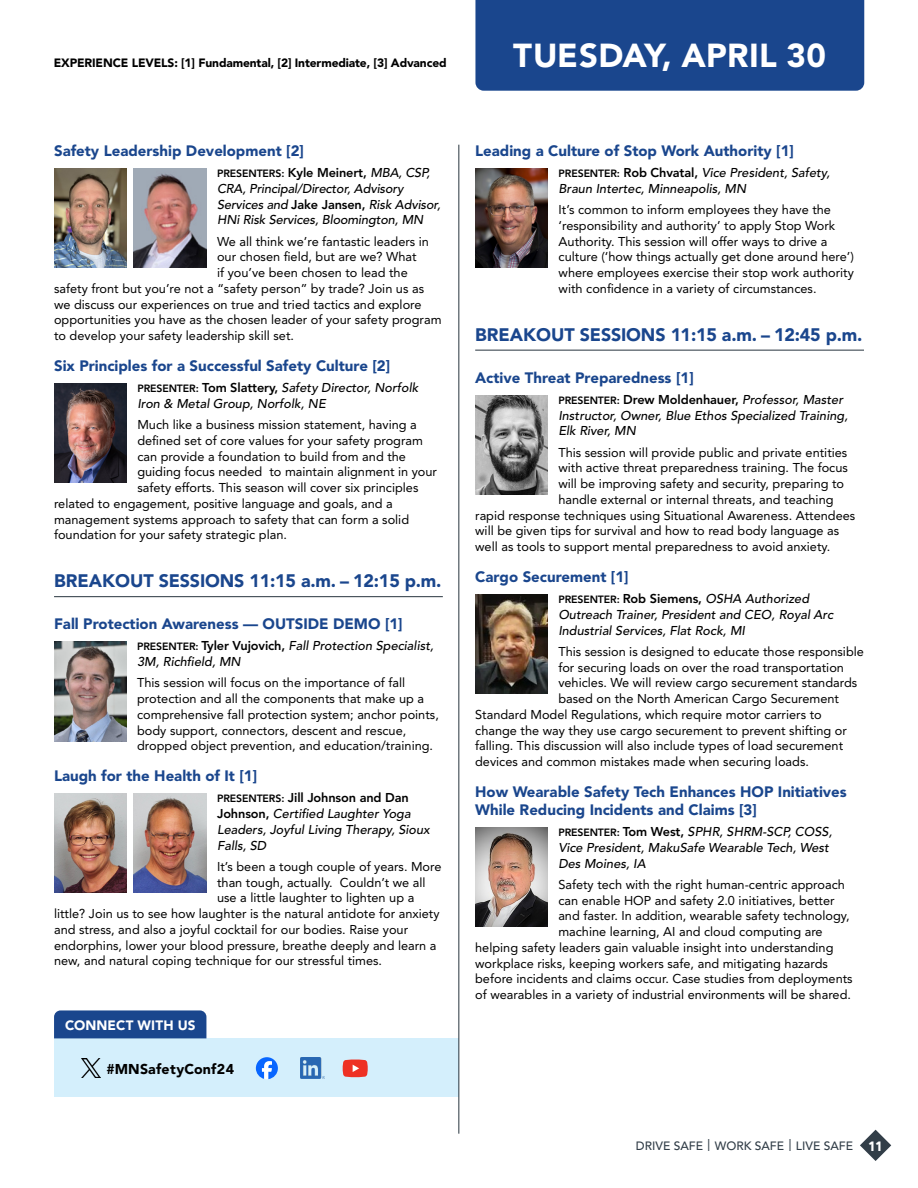
<style>
.page{position:relative;width:918px;height:1188px;background:#fff}
.page>*{position:absolute;margin:0;border:0;box-sizing:border-box;transform-origin:0 0}
.t1{font:900 33px "Avenir LT Std";letter-spacing:.01em;color:#fff}
.t2{font:900 18px "Avenir LT Std";letter-spacing:-.01em;color:#1a468d}
.t3{font:900 15px/18px "Avenir LT Std";color:#1a468d}
.t4{font:900 14.1px "Avenir LT Std";letter-spacing:.01em;color:#000}
.t5{font:900 13.5px "Avenir LT Std";color:#fff}
.t6{font:12.75px/15.8px "Avenir LT Std";color:#000}
.t7{font:italic 500 12.75px/15.8px "Avenir LT Std";color:#000}
.t8{font:900 12px "Avenir LT Std";letter-spacing:-.01em;color:#000}
.t9{font:500 12px "Avenir LT Std";color:#323e48}
.s1{font-weight:800;font-style:normal;font-size:10.5px}
.s2{font-weight:800;font-style:normal}
.s3{font-family:"Avenir Next Condensed";font-weight:700;font-size:13.5px;color:#fff}
</style>
<div class="page">
<div style="left:475px;top:0;width:389px;height:91px;background:#1a468d"></div>
<hr style="left:54px;top:596px;width:389px;height:1px;background:#323e48">
<hr style="left:475px;top:350px;width:389px;height:1px;background:#323e48">
<img style="left:54px;top:793px;width:73px;height:99px">
<img style="left:134px;top:793px;width:72px;height:99px">
<img style="left:134px;top:168px;width:72px;height:100px">
<img style="left:475px;top:168px;width:73px;height:100px">
<img style="left:475px;top:395px;width:73px;height:100px">
<img style="left:475px;top:594px;width:73px;height:99px">
<img style="left:54px;top:642px;width:72px;height:99px">
<div style="left:54px;top:1038px;width:405px;height:59px;background:#d4effc"></div>
<div style="left:54px;top:1010px;width:152px;height:28px;background:#1a468d"></div>
<img style="left:475px;top:827px;width:73px;height:100px">
<img style="left:54px;top:384px;width:73px;height:99px">
<img style="left:54px;top:168px;width:72px;height:100px">
<svg style="left:860px;top:1130px;width:31px;height:31px"></svg>
<svg style="left:256px;top:1057px;width:22px;height:22px"></svg>
<svg style="left:343px;top:1060px;width:25px;height:17px"></svg>
<img style="left:82px;top:1058px;width:19px;height:20px">
<img style="left:300px;top:1058px;width:24px;height:20px">
<hr style="left:458px;top:145px;width:1px;height:989px;background:#323e48">
<p class="t8" style="left:54px;top:56px;width:395px">EXPERIENCE LEVELS: [1] Fundamental, [2] Intermediate, [3] Advanced</p>
<h1 class="t1" style="left:513px;top:36px;width:314px">TUESDAY, APRIL 30</h1>
<p class="t3" style="left:54px;top:142px;width:251px">Safety Leadership Development [2]</p>
<p class="t7" style="left:217px;top:165px;width:225px"><span class="s1">PRESENTERS:</span> <span class="s2">Kyle Meinert,</span> MBA, CSP, CRA, Principal/Director, Advisory Services and <span class="s2">Jake Jansen,</span> Risk Advisor, HNi Risk Services, Bloomington, MN</p>
<p class="t6" style="left:217px;top:233px;width:213px">We all think we’re fantastic leaders in</p>
<p class="t6" style="left:217px;top:249px;width:201px">our chosen field, but are we? What</p>
<p class="t6" style="left:217px;top:265px;width:192px">if you’ve been chosen to lead the</p>
<p class="t6" style="left:54px;top:281px;width:372px">safety front but you’re not a “safety person” by trade? Join us as</p>
<p class="t6" style="left:54px;top:296px;width:369px">we discuss our experiences on true and tried tactics and explore</p>
<p class="t6" style="left:54px;top:312px;width:389px">opportunities you have as the chosen leader of your safety program</p>
<p class="t6" style="left:54px;top:328px;width:241px">to develop your safety leadership skill set.</p>
<p class="t3" style="left:54px;top:357px;width:338px">Six Principles for a Successful Safety Culture [2]</p>
<p class="t7" style="left:137px;top:380px;width:283px"><span class="s1">PRESENTER:</span> <span class="s2">Tom Slattery,</span> Safety Director, Norfolk<br>Iron &amp; Metal Group, Norfolk, NE</p>
<p class="t6" style="left:137px;top:417px;width:281px">Much like a business mission statement, having a</p>
<p class="t6" style="left:137px;top:433px;width:287px">defined set of core values for your safety program</p>
<p class="t6" style="left:137px;top:448px;width:270px">can provide a foundation to build from and the</p>
<p class="t6" style="left:137px;top:464px;width:301px">guiding focus needed to maintain alignment in your</p>
<p class="t6" style="left:137px;top:480px;width:283px">safety efforts. This season will cover six principles</p>
<p class="t6" style="left:54px;top:496px;width:340px">related to engagement, positive language and goals, and a</p>
<p class="t6" style="left:54px;top:511px;width:357px">management systems approach to safety that can form a solid</p>
<p class="t6" style="left:54px;top:527px;width:234px">foundation for your safety strategic plan.</p>
<h2 class="t2" style="left:54px;top:570px;width:389px">BREAKOUT SESSIONS 11:15 a.m. – 12:15 p.m.</h2>
<p class="t3" style="left:54px;top:615px;width:350px">Fall Protection Awareness — OUTSIDE DEMO [1]</p>
<p class="t7" style="left:137px;top:638px;width:298px"><span class="s1">PRESENTER:</span> <span class="s2">Tyler Vujovich,</span> Fall Protection Specialist,<br>3M, Richfield, MN</p>
<p class="t6" style="left:137px;top:675px;width:303px">This session will focus on the importance of fall protection and all the components that make up a comprehensive fall protection system; anchor points, body support, connectors, descent and rescue, dropped object prevention, and education/training.</p>
<p class="t3" style="left:54px;top:767px;width:205px">Laugh for the Health of It [1]</p>
<p class="t7" style="left:217px;top:790px;width:214px"><span class="s1">PRESENTERS:</span> <span class="s2">Jill Johnson and Dan<br>Johnson,</span> Certified Laughter Yoga<br>Leaders, Joyful Living Therapy, Sioux<br>Falls, SD</p>
<p class="t6" style="left:217px;top:859px;width:226px">It’s been a tough couple of years. More</p>
<p class="t6" style="left:217px;top:874px;width:210px">than tough, actually. Couldn’t we all</p>
<p class="t6" style="left:217px;top:890px;width:199px">use a little laughter to lighten up a</p>
<p class="t6" style="left:54px;top:906px;width:387px">little? Join us to see how laughter is the natural antidote for anxiety</p>
<p class="t6" style="left:54px;top:922px;width:356px">and stress, and also a joyful cocktail for our bodies. Raise your</p>
<p class="t6" style="left:54px;top:937px;width:384px">endorphins, lower your blood pressure, breathe deeply and learn a</p>
<p class="t6" style="left:54px;top:953px;width:330px">new, and natural coping technique for our stressful times.</p>
<p class="t5" style="left:65px;top:1017px;width:132px">CONNECT WITH US</p>
<p class="t4" style="left:106px;top:1061px;width:129px">#MNSafetyConf24</p>
<p class="t3" style="left:475px;top:142px;width:320px">Leading a Culture of Stop Work Authority [1]</p>
<p class="t7" style="left:559px;top:165px;width:273px"><span class="s1">PRESENTER:</span> <span class="s2">Rob Chvatal,</span> Vice President, Safety,<br>Braun Intertec, Minneapolis, MN</p>
<p class="t6" style="left:559px;top:202px;width:297px">It’s common to inform employees they have the ‘responsibility and authority’ to apply Stop Work Authority. This session will offer ways to drive a culture (‘how things actually get done around here’) where employees exercise their stop work authority with confidence in a variety of circumstances.</p>
<h2 class="t2" style="left:475px;top:324px;width:389px">BREAKOUT SESSIONS 11:15 a.m. – 12:45 p.m.</h2>
<p class="t3" style="left:475px;top:368px;width:220px">Active Threat Preparedness [1]</p>
<p class="t7" style="left:558px;top:392px;width:291px"><span class="s1">PRESENTER:</span> <span class="s2">Drew Moldenhauer,</span> Professor, Master<br>Instructor, Owner, Blue Ethos Specialized Training,<br>Elk River, MN</p>
<p class="t6" style="left:558px;top:444px;width:291px">This session will provide public and private entities</p>
<p class="t6" style="left:558px;top:460px;width:291px">with active threat preparedness training. The focus</p>
<p class="t6" style="left:558px;top:476px;width:287px">will be improving safety and security, preparing to</p>
<p class="t6" style="left:558px;top:492px;width:277px">handle external or internal threats, and teaching</p>
<p class="t6" style="left:475px;top:507px;width:382px">rapid response techniques using Situational Awareness. Attendees</p>
<p class="t6" style="left:475px;top:523px;width:366px">will be given tips for survival and how to read body language as</p>
<p class="t6" style="left:475px;top:539px;width:357px">well as tools to support mental preparedness to avoid anxiety.</p>
<p class="t3" style="left:475px;top:568px;width:155px">Cargo Securement [1]</p>
<p class="t7" style="left:558px;top:591px;width:276px"><span class="s1">PRESENTER:</span> <span class="s2">Rob Siemens,</span> OSHA Authorized<br>Outreach Trainer, President and CEO, Royal Arc<br>Industrial Services, Flat Rock, MI</p>
<p class="t6" style="left:558px;top:644px;width:307px">This session is designed to educate those responsible</p>
<p class="t6" style="left:558px;top:659px;width:287px">for securing loads on over the road transportation</p>
<p class="t6" style="left:558px;top:675px;width:300px">vehicles. We will review cargo securement standards</p>
<p class="t6" style="left:558px;top:691px;width:282px">based on the North American Cargo Securement</p>
<p class="t6" style="left:475px;top:707px;width:348px">Standard Model Regulations, which require motor carriers to</p>
<p class="t6" style="left:475px;top:722px;width:373px">change the way they use cargo securement to prevent shifting or</p>
<p class="t6" style="left:475px;top:738px;width:369px">falling. This discussion will also include types of load securement</p>
<p class="t6" style="left:475px;top:754px;width:335px">devices and common mistakes made when securing loads.</p>
<p class="t3" style="left:475px;top:783px;width:373px">How Wearable Safety Tech Enhances HOP Initiatives<br>While Reducing Incidents and Claims [3]</p>
<p class="t7" style="left:558px;top:824px;width:275px"><span class="s1">PRESENTER:</span> <span class="s2">Tom West,</span> SPHR, SHRM-SCP, COSS,<br>Vice President, MakuSafe Wearable Tech, West<br>Des Moines, IA</p>
<p class="t6" style="left:558px;top:877px;width:288px">Safety tech with the right human-centric approach</p>
<p class="t6" style="left:558px;top:892px;width:278px">can enable HOP and safety 2.0 initiatives, better</p>
<p class="t6" style="left:558px;top:908px;width:293px">and faster. In addition, wearable safety technology,</p>
<p class="t6" style="left:558px;top:924px;width:266px">machine learning, AI and cloud computing are</p>
<p class="t6" style="left:475px;top:940px;width:360px">helping safety leaders gain valuable insight into understanding</p>
<p class="t6" style="left:475px;top:955px;width:354px">workplace risks, keeping workers safe, and mitigating hazards</p>
<p class="t6" style="left:475px;top:971px;width:379px">before incidents and claims occur. Case studies from deployments</p>
<p class="t6" style="left:475px;top:987px;width:377px">of wearables in a variety of industrial environments will be shared.</p>
<p class="t9" style="left:636px;top:1138px;width:248px">DRIVE SAFE | WORK SAFE | LIVE SAFE <span class="s3">11</span></p>
</div>
